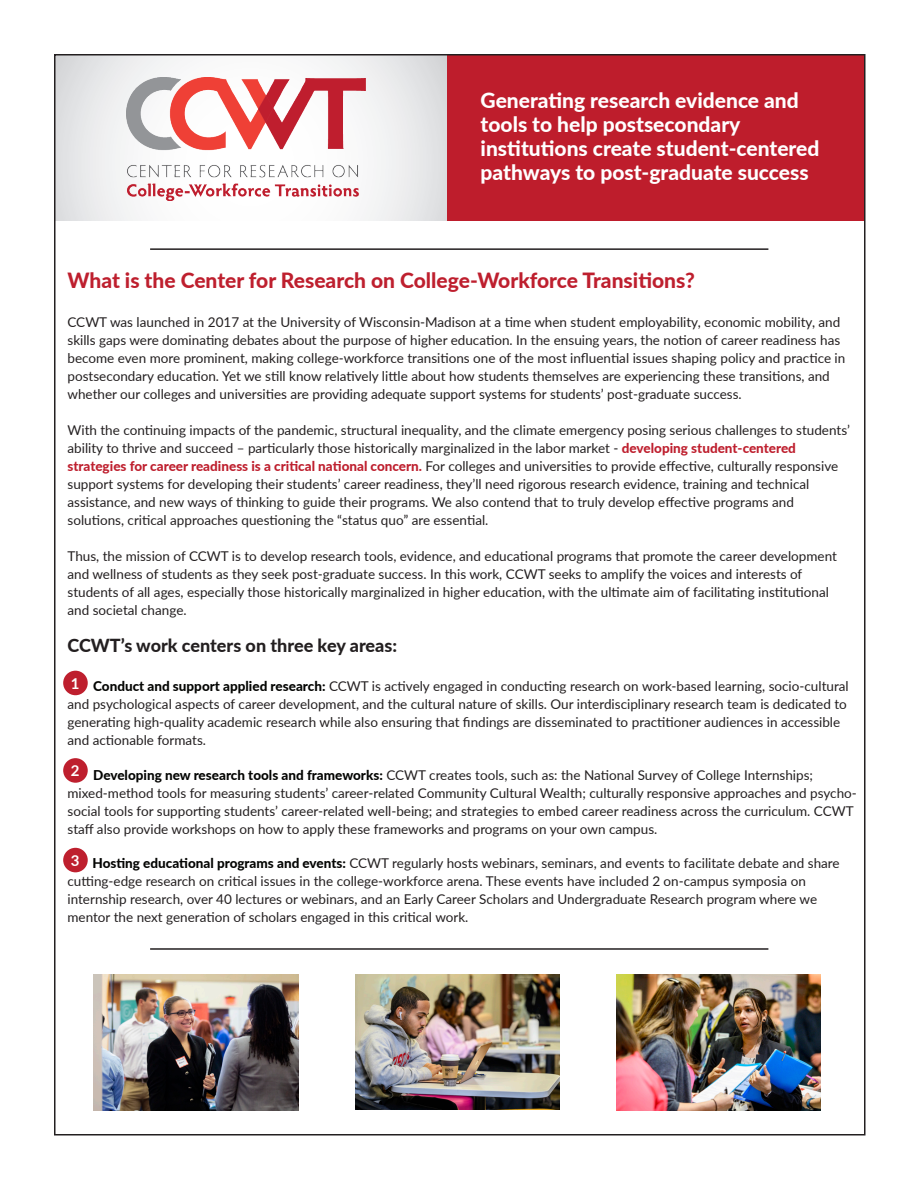
<style>
.page{position:relative;width:918px;height:1188px;background:#fff}
.page>*{position:absolute;margin:0;border:0;box-sizing:border-box;transform-origin:0 0}
.t1{font:800 21px/24px "Lato";color:#fff}
.t2{font:800 21px "Lato";color:#be1f2e}
.t3{font:800 18px "Lato";color:#231f20}
.t4{font:700 15px "Lato";color:#fff}
.t5{font:13.5px/18px "Lato";color:#231f20}
.s1{font-weight:800;color:#be1f2e}
.s2{font-weight:800;color:#040503}
</style>
<div class="page">
<svg style="left:57px;top:57px;width:391px;height:163px"></svg>
<div style="left:448px;top:55px;width:416px;height:165px;background:#be1d2c"></div>
<img style="left:94px;top:974px;width:204px;height:136px">
<img style="left:355px;top:974px;width:204px;height:136px">
<img style="left:617px;top:974px;width:204px;height:136px">
<hr style="left:150px;top:248px;width:618px;height:2px;background:#231f20">
<hr style="left:150px;top:948px;width:618px;height:2px;background:#231f20">
<div style="left:63px;top:671px;width:25px;height:24px;background:#be1f2e;border-radius:50%"></div>
<div style="left:63px;top:758px;width:25px;height:25px;background:#be1f2e;border-radius:50%"></div>
<div style="left:63px;top:848px;width:25px;height:24px;background:#be1f2e;border-radius:50%"></div>
<img style="left:126px;top:78px;width:240px;height:123px">
<p class="t1" style="left:481px;top:87px;width:320px">Generating research evidence and tools to help postsecondary</p>
<p class="t1" style="left:481px;top:135px;width:340px">institutions create student-centered pathways to post-graduate success</p>
<p class="t2" style="left:68px;top:265px;width:629px">What is the Center for Research on College-Workforce Transitions?</p>
<p class="t5" style="left:68px;top:313px;width:774px">CCWT was launched in 2017 at the University of Wisconsin-Madison at a time when student employability, economic mobility, and</p>
<p class="t5" style="left:68px;top:331px;width:774px">skills gaps were dominating debates about the purpose of higher education. In the ensuing years, the notion of career readiness has</p>
<p class="t5" style="left:68px;top:349px;width:779px">become even more prominent, making college-workforce transitions one of the most influential issues shaping policy and practice in</p>
<p class="t5" style="left:68px;top:367px;width:764px">postsecondary education. Yet we still know relatively little about how students themselves are experiencing these transitions, and</p>
<p class="t5" style="left:68px;top:385px;width:676px">whether our colleges and universities are providing adequate support systems for students’ post-graduate success.</p>
<p class="t5" style="left:68px;top:421px;width:784px">With the continuing impacts of the pandemic, structural inequality, and the climate emergency posing serious challenges to students’</p>
<p class="t5" style="left:68px;top:439px;width:730px">ability to thrive and succeed – particularly those historically marginalized in the labor market - <span class="s1">developing student-centered</span></p>
<p class="t5" style="left:68px;top:457px;width:772px"><span class="s1">strategies for career readiness is a critical national concern.</span> For colleges and universities to provide effective, culturally responsive</p>
<p class="t5" style="left:68px;top:475px;width:743px">support systems for developing their students’ career readiness, they’ll need rigorous research evidence, training and technical</p>
<p class="t5" style="left:68px;top:493px;width:728px">assistance, and new ways of thinking to guide their programs. We also contend that to truly develop effective programs and</p>
<p class="t5" style="left:68px;top:511px;width:422px">solutions, critical approaches questioning the “status quo” are essential.</p>
<p class="t5" style="left:68px;top:547px;width:771px">Thus, the mission of CCWT is to develop research tools, evidence, and educational programs that promote the career development</p>
<p class="t5" style="left:68px;top:565px;width:736px">and wellness of students as they seek post-graduate success. In this work, CCWT seeks to amplify the voices and interests of</p>
<p class="t5" style="left:68px;top:583px;width:763px">students of all ages, especially those historically marginalized in higher education, with the ultimate aim of facilitating institutional</p>
<p class="t5" style="left:68px;top:601px;width:121px">and societal change.</p>
<p class="t3" style="left:68px;top:633px;width:331px">CCWT’s work centers on three key areas:</p>
<p class="t5" style="left:93px;top:677px;width:757px"><span class="s2">Conduct and support applied research:</span> CCWT is actively engaged in conducting research on work-based learning, socio-cultural</p>
<p class="t5" style="left:68px;top:695px;width:781px">and psychological aspects of career development, and the cultural nature of skills. Our interdisciplinary research team is dedicated to</p>
<p class="t5" style="left:68px;top:713px;width:774px">generating high-quality academic research while also ensuring that findings are disseminated to practitioner audiences in accessible</p>
<p class="t5" style="left:68px;top:731px;width:140px">and actionable formats.</p>
<p class="t5" style="left:68px;top:766px;width:791px;text-indent:26px"><span class="s2">Developing new research tools and frameworks:</span> CCWT creates tools, such as: the National Survey of College Internships; mixed-method tools for measuring students’ career-related Community Cultural Wealth; culturally responsive approaches and psycho&shy;social tools for supporting students’ career-related well-being; and strategies to embed career readiness across the curriculum. CCWT staff also provide workshops on how to apply these frameworks and programs on your own campus.</p>
<p class="t5" style="left:92px;top:854px;width:749px"><span class="s2">Hosting educational programs and events:</span> CCWT regularly hosts webinars, seminars, and events to facilitate debate and share</p>
<p class="t5" style="left:68px;top:872px;width:740px">cutting-edge research on critical issues in the college-workforce arena. These events have included 2 on-campus symposia on</p>
<p class="t5" style="left:68px;top:890px;width:751px">internship research, over 40 lectures or webinars, and an Early Career Scholars and Undergraduate Research program where we</p>
<p class="t5" style="left:68px;top:908px;width:402px">mentor the next generation of scholars engaged in this critical work.</p>
<p class="t4" style="left:71px;top:673px;width:10px">1</p>
<p class="t4" style="left:71px;top:760px;width:10px">2</p>
<p class="t4" style="left:71px;top:850px;width:10px">3</p>
</div>
